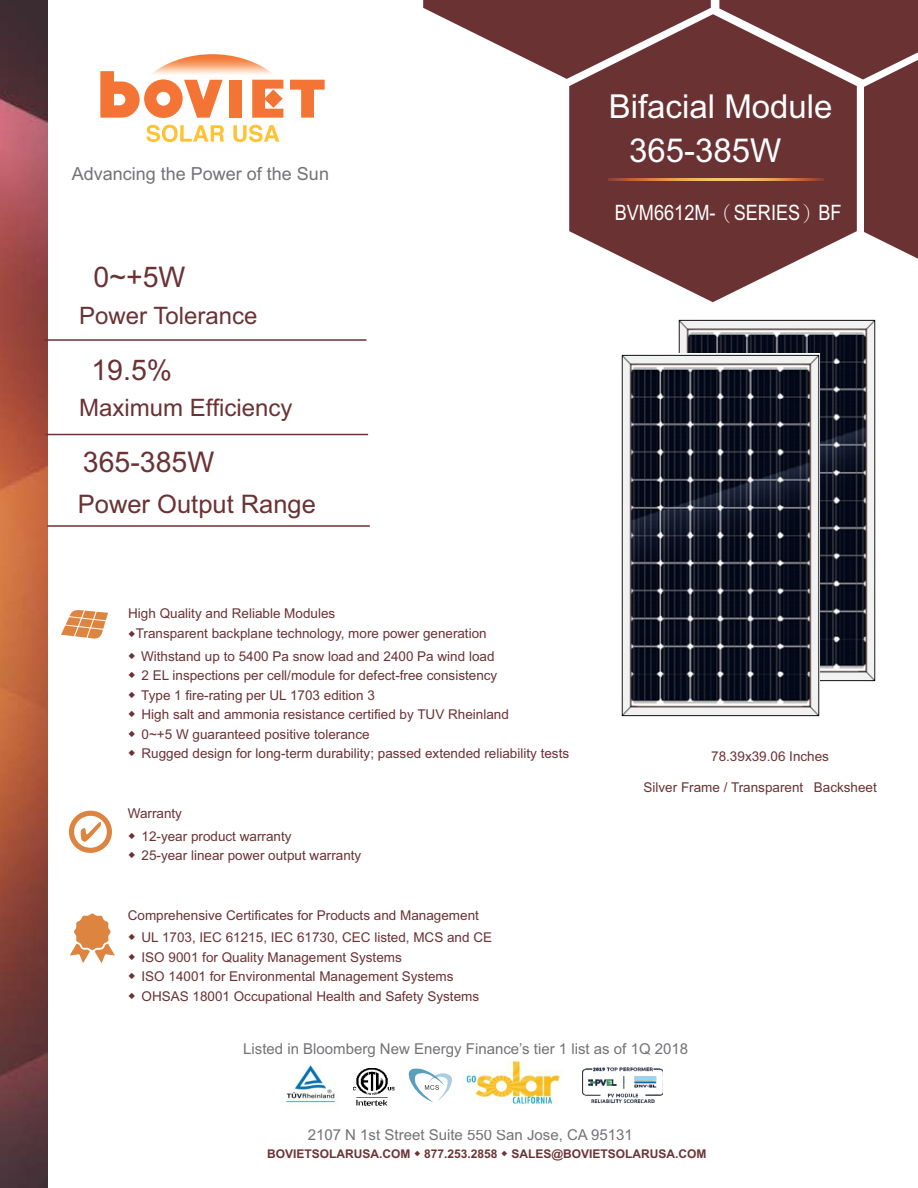
<style>
.page{position:relative;width:918px;height:1188px;background:#fff}
.page>*{position:absolute;margin:0;border:0;box-sizing:border-box;transform-origin:0 0}
.t1{font:33px/44px "Arial";color:#fefefe}
.t2{font:28.5px "Arial";color:#6b3234}
.t3{font:25.5px "Arial";color:#6b3234}
.t4{font:24px "Arial";color:#6b3234}
.t5{font:21.15px "Arial";color:#fefefe;scale:.86 1}
.t6{font:18px "Arial";color:#727376}
.t7{font:15px "Arial";color:#727376}
.t8{font:13.5px "Arial";color:#6b3234}
.t9{font:700 12px "Arial";color:#6b3435}
.s1{font-family:"Arial Unicode MS"}
.s2{font-family:"P Ming Li U"}
.s3{font-family:"Arial Unicode MS";font-weight:400}
</style>
<div class="page">
<img style="left:678px;top:319px;width:198px;height:363px">
<img style="left:621px;top:354px;width:199px;height:363px">
<img style="left:286px;top:1065px;width:50px;height:38px">
<img style="left:465px;top:1060px;width:95px;height:45px">
<img style="left:354px;top:1069px;width:41px;height:36px">
<svg style="left:408px;top:1068px;width:44px;height:34px"></svg>
<img style="left:582px;top:1067px;width:81px;height:37px">
<svg style="left:569px;top:14px;width:231px;height:288px;fill:#6b3234"></svg>
<img style="left:146px;top:54px;width:138px;height:89px">
<div style="left:229px;top:80px;width:13px;height:38px;background:#f37435"></div>
<svg style="left:252px;top:80px;width:31px;height:38px"></svg>
<svg style="left:290px;top:80px;width:35px;height:38px"></svg>
<svg style="left:100px;top:71px;width:123px;height:47px"></svg>
<svg style="left:147px;top:125px;width:77px;height:17px"></svg>
<svg style="left:233px;top:125px;width:46px;height:17px"></svg>
<svg style="left:61px;top:610px;width:47px;height:29px"></svg>
<div style="left:69px;top:811px;width:43px;height:42px;border:5px solid #dd8540;border-radius:50%"></div>
<svg style="left:81px;top:822px;width:20px;height:20px"></svg>
<svg style="left:70px;top:913px;width:45px;height:50px"></svg>
<svg style="left:423px;top:0;width:288px;height:79px"></svg>
<svg style="left:719px;top:0;width:199px;height:259px;background:#784445"></svg>
<img style="left:0;top:0;width:48px;height:1188px">
<hr style="left:44px;top:339px;width:322px;height:2px;background:#6b3234">
<hr style="left:46px;top:434px;width:322px;height:1px;background:#6b3234">
<hr style="left:47px;top:525px;width:323px;height:2px;background:#6b3234">
<img style="left:608px;top:179px;width:215px;height:2px">
<h3 class="t6" style="left:72px;top:166px;width:259px">Advancing the Power of the Sun</h3>
<h2 class="t2" style="left:94px;top:267px;width:93px">0~+5W</h2>
<h3 class="t4" style="left:79px;top:307px;width:180px">Power Tolerance</h3>
<h2 class="t2" style="left:91px;top:360px;width:82px">19.5%</h2>
<h3 class="t4" style="left:79px;top:398px;width:215px">Maximum Efficiency</h3>
<h2 class="t2" style="left:83px;top:451px;width:133px">365-385W</h2>
<h3 class="t3" style="left:78px;top:494px;width:240px">Power Output Range</h3>
<p class="t8" style="left:128px;top:608px;width:209px">High Quality and Reliable Modules</p>
<p class="t8" style="left:128px;top:651px;width:368px"><span class="s1">◆</span> Withstand up to 5400 Pa snow load and 2400 Pa wind load</p>
<p class="t8" style="left:128px;top:670px;width:371px"><span class="s1">◆</span> 2 EL inspections per cell/module for defect-free consistency</p>
<p class="t8" style="left:128px;top:690px;width:249px"><span class="s1">◆</span> Type 1 fire-rating per UL 1703 edition 3</p>
<p class="t8" style="left:128px;top:709px;width:383px"><span class="s1">◆</span> High salt and ammonia resistance certified by TUV Rheinland</p>
<p class="t8" style="left:128px;top:729px;width:243px"><span class="s1">◆</span> 0~+5 W guaranteed positive tolerance</p>
<p class="t8" style="left:128px;top:748px;width:443px"><span class="s1">◆</span> Rugged design for long-term durability; passed extended reliability tests</p>
<p class="t8" style="left:128px;top:628px;width:360px"><span class="s1">◆</span>Transparent backplane technology, more power generation</p>
<p class="t8" style="left:128px;top:808px;width:56px">Warranty</p>
<p class="t8" style="left:128px;top:831px;width:165px"><span class="s1">◆</span> 12-year product warranty</p>
<p class="t8" style="left:128px;top:850px;width:235px"><span class="s1">◆</span> 25-year linear power output warranty</p>
<p class="t8" style="left:128px;top:910px;width:353px">Comprehensive Certificates for Products and Management</p>
<p class="t8" style="left:128px;top:933px;width:366px"><span class="s1">◆</span> UL 1703, IEC 61215, IEC 61730, CEC listed, MCS and CE</p>
<p class="t8" style="left:128px;top:952px;width:276px"><span class="s1">◆</span> ISO 9001 for Quality Management Systems</p>
<p class="t8" style="left:128px;top:972px;width:327px"><span class="s1">◆</span> ISO 14001 for Environmental Management Systems</p>
<p class="t8" style="left:128px;top:991px;width:353px"><span class="s1">◆</span> OHSAS 18001 Occupational Health and Safety Systems</p>
<h1 class="t1" style="left:629px;top:87px;width:205px;text-indent:-20px">Bifacial Module<br>365-385W</h1>
<h3 class="t5" style="left:615px;top:205px;width:265px">BVM6612M-<span class="s2">（</span>SERIES<span class="s2">）</span>BF</h3>
<p class="t8" style="left:711px;top:751px;width:119px">78.39x39.06 Inches</p>
<p class="t8" style="left:644px;top:782px;width:235px">Silver Frame / Transparent Backsheet</p>
<p class="t7" style="left:243px;top:1043px;width:446px">Listed in Bloomberg New Energy Finance’s tier 1 list as of 1Q 2018</p>
<p class="t7" style="left:308px;top:1129px;width:327px">2107 N 1st Street Suite 550 San Jose, CA 95131</p>
<p class="t9" style="left:267px;top:1149px;width:441px">BOVIETSOLARUSA.COM <span class="s3">◆</span> 877.253.2858 <span class="s3">◆</span> SALES@BOVIETSOLARUSA.COM</p>
</div>
